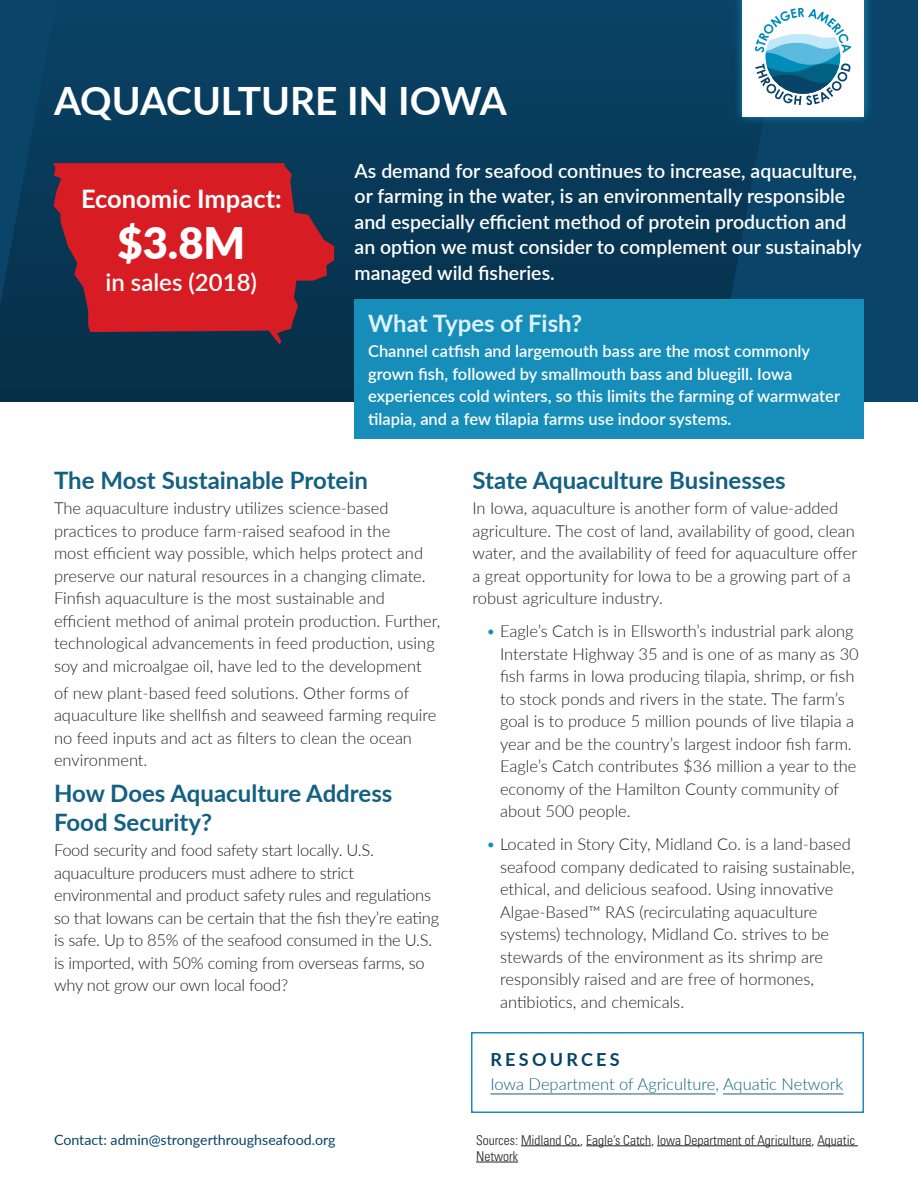
<style>
.page{position:relative;width:918px;height:1188px;background:#fff}
.page>*{position:absolute;margin:0;border:0;box-sizing:border-box;transform-origin:0 0}
.t1{font:900 43.5px "Lato";color:#fff}
.Main_Head{font:700 39px "Lato";color:#fff}
.t2{font:700 25.5px "Lato";color:#fff}
.Subhead{font:700 24px/28.5px "Lato";color:#136082}
.Subhead-2{font:700 24px "Lato";color:#dcf2fc}
.t3{font:600 24px "Lato";color:#fff}
.Intro{font:600 19.5px/25.5px "Lato";color:#fff}
.Text{font:700 18px "Lato";letter-spacing:.18em;color:#054468}
.Text-2{font:300 16.5px/22.5px "Lato";color:#231f20}
.Intro-2{font:600 16.5px/22.5px "Lato";color:#fff}
.hyperlinks{font:300 16.5px "Lato";color:#136082}
.t4{font:14.25px "Lato";color:#0a4468}
.t5{font:300 condensed 13.5px/16.2px "Univers";color:#231f20}
.s1{color:#168eb9}
</style>
<div class="page">
<div style="left:0;top:0;width:918px;height:439px;background:#0a4468"></div>
<svg style="left:0;top:115px;width:762px;height:287px;fill:#083856"></svg>
<hr style="left:521px;top:1145px;width:59px;height:1px;background:#231f20">
<hr style="left:586px;top:1145px;width:65px;height:1px;background:#231f20">
<hr style="left:657px;top:1145px;width:154px;height:1px;background:#231f20">
<hr style="left:817px;top:1145px;width:41px;height:1px;background:#231f20">
<hr style="left:476px;top:1162px;width:42px;height:1px;background:#231f20">
<svg style="left:733px;top:0;width:137px;height:126px"></svg>
<div style="left:743px;top:0;width:121px;height:116px;background:#fff"></div>
<svg style="left:755px;top:8px;width:96px;height:97px"></svg>
<div style="left:0;top:402px;width:918px;height:41px;background:#fff"></div>
<div style="left:355px;top:299px;width:509px;height:139px;background:#168eb9"></div>
<hr style="left:490px;top:1094px;width:225px;height:1px;background:#136082">
<hr style="left:723px;top:1094px;width:120px;height:1px;background:#136082">
<div style="left:471px;top:1032px;width:393px;height:81px;border:2px solid #168eb9"></div>
<svg style="left:53px;top:163px;width:281px;height:181px;background:#a9212c"></svg>
<p class="Main_Head" style="left:54px;top:72px;width:454px">AQUACULTURE IN IOWA</p>
<p class="t2" style="left:81px;top:180px;width:202px">Economic Impact:</p>
<p class="t1" style="left:117px;top:210px;width:129px">$3.8M</p>
<p class="t3" style="left:106px;top:265px;width:153px">in sales (2018)</p>
<p class="Intro" style="left:355px;top:157px;width:509px">As demand for seafood continues to increase, aquaculture, or farming in the water, is an environmentally responsible and especially efficient method of protein production and an option we must consider to complement our sustainably managed wild fisheries.</p>
<p class="Subhead-2" style="left:368px;top:305px;width:216px">What Types of Fish?</p>
<p class="Intro-2" style="left:368px;top:339px;width:474px">Channel catfish and largemouth bass are the most commonly grown fish, followed by smallmouth bass and bluegill. Iowa experiences cold winters, so this limits the farming of warmwater tilapia, and a few tilapia farms use indoor systems.</p>
<p class="Subhead" style="left:54px;top:465px;width:316px">The Most Sustainable Protein</p>
<p class="Text-2" style="left:54px;top:497px;width:388px">The aquaculture industry utilizes science-based practices to produce farm-raised seafood in the<br>most efficient way possible, which helps protect and preserve our natural resources in a changing climate.<br>Finfish aquaculture is the most sustainable and efficient method of animal protein production. Further, technological advancements in feed production, using soy and microalgae oil, have led to the development</p>
<p class="Text-2" style="left:54px;top:681px;width:384px">of new plant-based feed solutions. Other forms of aquaculture like shellfish and seaweed farming require no feed inputs and act as filters to clean the ocean environment.</p>
<p class="Subhead" style="left:54px;top:778px;width:340px">How Does Aquaculture Address<br>Food Security?</p>
<p class="Text-2" style="left:54px;top:839px;width:387px">Food security and food safety start locally. U.S. aquaculture producers must adhere to strict environmental and product safety rules and regulations so that Iowans can be certain that the fish they’re eating is safe. Up to 85% of the seafood consumed in the U.S. is imported, with 50% coming from overseas farms, so why not grow our own local food?</p>
<p class="t4" style="left:54px;top:1130px;width:283px">Contact: admin@strongerthroughseafood.org</p>
<p class="Subhead" style="left:472px;top:465px;width:315px">State Aquaculture Businesses</p>
<p class="Text-2" style="left:472px;top:497px;width:386px">In Iowa, aquaculture is another form of value-added agriculture. The cost of land, availability of good, clean water, and the availability of feed for aquaculture offer a great opportunity for Iowa to be a growing part of a robust agriculture industry.</p>
<p class="Text-2" style="left:500px;top:620px;width:360px;text-indent:-14px"><span class="s1">•</span> Eagle’s Catch is in Ellsworth’s industrial park along Interstate Highway 35 and is one of as many as 30 fish farms in Iowa producing tilapia, shrimp, or fish to stock ponds and rivers in the state. The farm’s goal is to produce 5 million pounds of live tilapia a year and be the country’s largest indoor fish farm.<br>Eagle’s Catch contributes $36 million a year to the economy of the Hamilton County community of about 500 people.</p>
<p class="Text-2" style="left:500px;top:833px;width:356px;text-indent:-14px"><span class="s1">•</span> Located in Story City, Midland Co. is a land-based seafood company dedicated to raising sustainable, ethical, and delicious seafood. Using innovative Algae-Based™ RAS (recirculating aquaculture systems) technology, Midland Co. strives to be stewards of the environment as its shrimp are responsibly raised and are free of hormones, antibiotics, and chemicals.</p>
<p class="Text" style="left:490px;top:1046px;width:131px">RESOURCES</p>
<p class="hyperlinks" style="left:490px;top:1073px;width:354px">Iowa Department of Agriculture, Aquatic Network</p>
<p class="t5" style="left:476px;top:1131px;width:380px">Sources: Midland Co., Eagle’s Catch, Iowa Department of Agriculture, Aquatic<br>Network</p>
</div>
